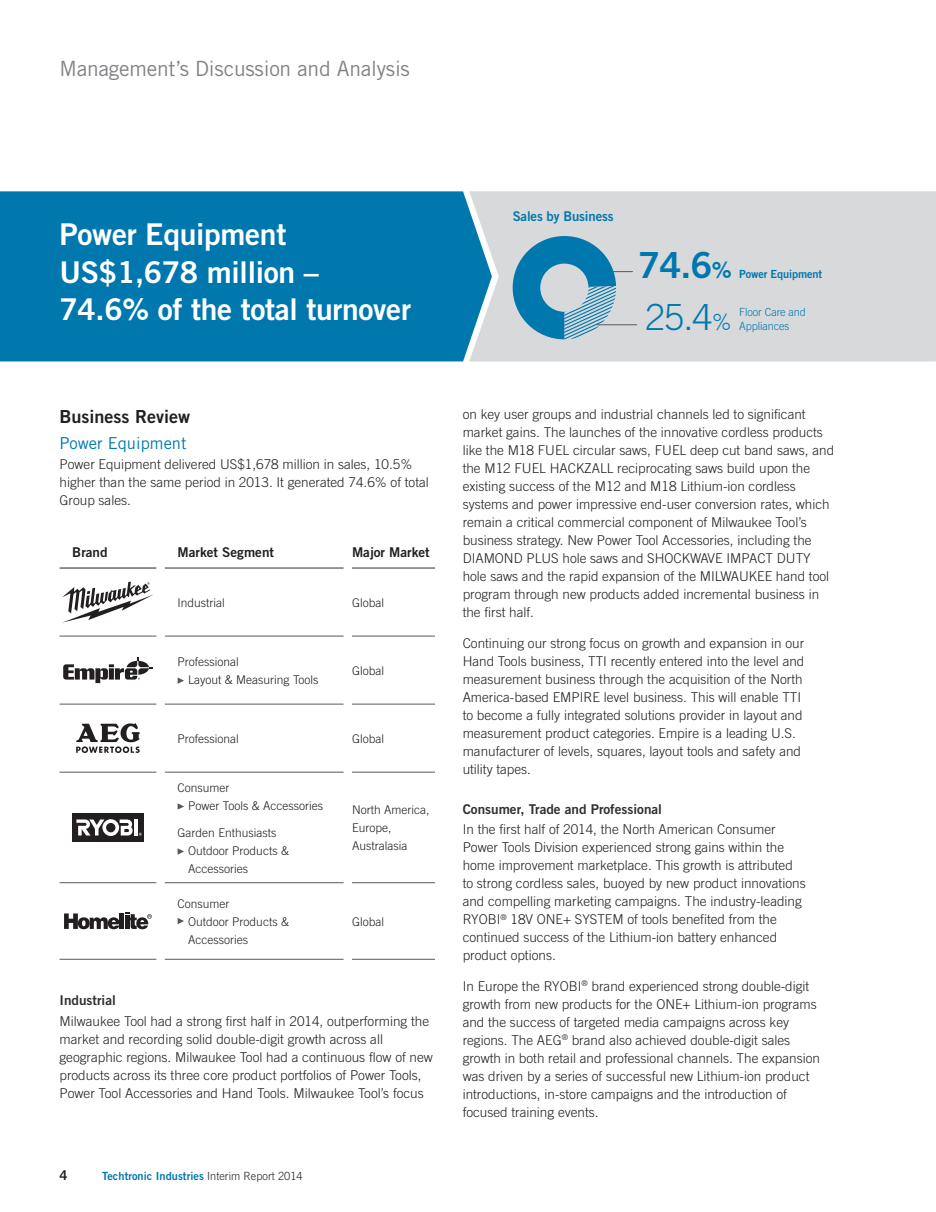
<style>
.page{position:relative;width:936px;height:1212px;background:#fff}
.page>*{position:absolute;margin:0;border:0;box-sizing:border-box;transform-origin:0 0}
.t1{font:300 36px "Trade Gothic";color:#0078ae}
.t2{font:30px/37.5px "Trade Gothic Bold Two";letter-spacing:-.01em;color:#fff}
.t3{font:21px "Trade Gothic";letter-spacing:-.01em;color:#808285}
.t4{font:18px "Trade Gothic Bold Two";color:#231f20}
.t5{font:16.5px "Trade Gothic";color:#0078ae}
.t6{font:300 13.5px/18px "Trade Gothic";color:#231f20}
.t7{font:13.5px "Trade Gothic Bold Two";color:#312f30}
.t8{font:13.5px "Trade Gothic Bold Two";color:#231f20}
.t9{font:13.5px "Trade Gothic Bold Two";letter-spacing:-.01em;color:#0078ae}
.t10{font:300 12px/18px "Trade Gothic";color:#231f20}
.t11{font:11.25px "Trade Gothic Bold Two";letter-spacing:.005em;color:#0078ae}
.t12{font:300 11.25px/14.2px "Trade Gothic";letter-spacing:-.01em;color:#0078ae}
.s1{font-size:36px}
.s2{font-size:22.5px}
.s3{font-family:"Trade Gothic";font-weight:300;color:#231f20}
</style>
<div class="page">
<div style="left:492px;top:191px;width:443px;height:170px;background:#d8d9db"></div>
<div style="left:0;top:191px;width:492px;height:170px;background:#0078ae"></div>
<svg style="left:512px;top:236px;width:120px;height:103px;background:#77adc6"></svg>
<hr style="left:596px;top:324px;width:41px;height:1px;background:#57585a">
<hr style="left:60px;top:567px;width:96px;height:1px;background:#231f20">
<hr style="left:165px;top:567px;width:178px;height:1px;background:#312f30">
<hr style="left:352px;top:567px;width:83px;height:1px;background:#312f30">
<hr style="left:60px;top:636px;width:96px;height:1px;background:#57585a">
<hr style="left:60px;top:704px;width:96px;height:1px;background:#57585a">
<hr style="left:60px;top:772px;width:96px;height:1px;background:#57585a">
<hr style="left:60px;top:882px;width:96px;height:1px;background:#57585a">
<hr style="left:60px;top:959px;width:96px;height:1px;background:#57585a">
<hr style="left:165px;top:636px;width:178px;height:1px;background:#57585a">
<hr style="left:165px;top:704px;width:178px;height:1px;background:#57585a">
<hr style="left:165px;top:772px;width:178px;height:1px;background:#57585a">
<hr style="left:165px;top:882px;width:178px;height:1px;background:#57585a">
<hr style="left:165px;top:959px;width:178px;height:1px;background:#57585a">
<hr style="left:352px;top:636px;width:83px;height:1px;background:#57585a">
<hr style="left:352px;top:704px;width:83px;height:1px;background:#57585a">
<hr style="left:352px;top:772px;width:83px;height:1px;background:#57585a">
<hr style="left:352px;top:882px;width:83px;height:1px;background:#57585a">
<hr style="left:352px;top:959px;width:83px;height:1px;background:#57585a">
<svg style="left:62px;top:582px;width:91px;height:41px"></svg>
<svg style="left:63px;top:657px;width:90px;height:26px"></svg>
<svg style="left:178px;top:677px;width:6px;height:7px"></svg>
<svg style="left:76px;top:723px;width:64px;height:30px"></svg>
<div style="left:72px;top:813px;width:72px;height:28px;background:#231f20"></div>
<svg style="left:76px;top:819px;width:66px;height:17px"></svg>
<svg style="left:178px;top:803px;width:6px;height:7px"></svg>
<svg style="left:178px;top:848px;width:6px;height:7px"></svg>
<svg style="left:64px;top:913px;width:88px;height:16px"></svg>
<svg style="left:178px;top:918px;width:6px;height:6px"></svg>
<h3 class="t3" style="left:60px;top:56px;width:352px">Management’s Discussion and Analysis</h3>
<h2 class="t2" style="left:60px;top:215px;width:353px">Power Equipment<br>US$1,678 million –<br>74.6% of the total turnover</h2>
<p class="t9" style="left:512px;top:208px;width:102px">Sales by Business</p>
<p class="t11" style="left:638px;top:267px;width:185px"><span class="s1">74.6</span><span class="s2">%</span> Power Equipment</p>
<h1 class="t1" style="left:645px;top:296px;width:88px">25.4<span class="s2">%</span></h1>
<p class="t12" style="left:739px;top:305px;width:68px">Floor Care and<br>Appliances</p>
<h3 class="t4" style="left:60px;top:405px;width:132px">Business Review</h3>
<p class="t5" style="left:60px;top:433px;width:128px">Power Equipment</p>
<p class="t6" style="left:60px;top:455px;width:371px">Power Equipment delivered US$1,678 million in sales, 10.5% higher than the same period in 2013. It generated 74.6% of total<br>Group sales.</p>
<p class="t8" style="left:72px;top:544px;width:37px">Brand</p>
<p class="t8" style="left:178px;top:544px;width:98px">Market Segment</p>
<p class="t8" style="left:352px;top:544px;width:79px">Major Market</p>
<p class="t10" style="left:178px;top:593px;width:49px">Industrial</p>
<p class="t10" style="left:352px;top:593px;width:34px">Global</p>
<p class="t10" style="left:188px;top:652px;width:132px;text-indent:-11px">Professional<br>Layout &amp; Measuring Tools</p>
<p class="t10" style="left:352px;top:661px;width:34px">Global</p>
<p class="t10" style="left:178px;top:729px;width:63px">Professional</p>
<p class="t10" style="left:352px;top:729px;width:34px">Global</p>
<p class="t10" style="left:188px;top:778px;width:136px;text-indent:-11px">Consumer<br>Power Tools &amp; Accessories</p>
<p class="t10" style="left:188px;top:823px;width:102px;text-indent:-11px">Garden Enthusiasts<br>Outdoor Products &amp;<br>Accessories</p>
<p class="t10" style="left:352px;top:801px;width:79px">North America,<br>Europe,<br>Australasia</p>
<p class="t10" style="left:188px;top:894px;width:102px;text-indent:-11px">Consumer<br>Outdoor Products &amp;<br>Accessories</p>
<p class="t10" style="left:352px;top:912px;width:34px">Global</p>
<p class="t7" style="left:60px;top:992px;width:58px">Industrial</p>
<p class="t6" style="left:60px;top:1011px;width:375px">Milwaukee Tool had a strong first half in 2014, outperforming the market and recording solid double-digit growth across all geographic regions. Milwaukee Tool had a continuous flow of new products across its three core product portfolios of Power Tools, Power Tool Accessories and Hand Tools. Milwaukee Tool’s focus</p>
<p class="t8" style="left:60px;top:1167px;width:10px">4</p>
<p class="t11" style="left:102px;top:1169px;width:202px">Techtronic Industries <span class="s3">Interim Report 2014</span></p>
<p class="t6" style="left:462px;top:405px;width:373px">on key user groups and industrial channels led to significant market gains. The launches of the innovative cordless products like the M18 FUEL circular saws, FUEL deep cut band saws, and the M12 FUEL HACKZALL reciprocating saws build upon the existing success of the M12 and M18 Lithium-ion cordless systems and power impressive end-user conversion rates, which remain a critical commercial component of Milwaukee Tool’s business strategy. New Power Tool Accessories, including the DIAMOND PLUS hole saws and SHOCKWAVE IMPACT DUTY hole saws and the rapid expansion of the MILWAUKEE hand tool program through new products added incremental business in the first half.</p>
<p class="t6" style="left:462px;top:634px;width:343px">Continuing our strong focus on growth and expansion in our Hand Tools business, TTI recently entered into the level and measurement business through the acquisition of the North America-based EMPIRE level business. This will enable TTI to become a fully integrated solutions provider in layout and measurement product categories. Empire is a leading U.S. manufacturer of levels, squares, layout tools and safety and utility tapes.</p>
<p class="t7" style="left:462px;top:801px;width:201px">Consumer, Trade and Professional</p>
<p class="t6" style="left:462px;top:820px;width:344px">In the first half of 2014, the North American Consumer Power Tools Division experienced strong gains within the home improvement marketplace. This growth is attributed to strong cordless sales, buoyed by new product innovations and compelling marketing campaigns. The industry-leading RYOBI<sup>®</sup> 18V ONE+ SYSTEM of tools benefited from the continued success of the Lithium-ion battery enhanced product options.</p>
<p class="t6" style="left:462px;top:977px;width:359px">In Europe the RYOBI<sup>®</sup> brand experienced strong double-digit growth from new products for the ONE+ Lithium-ion programs and the success of targeted media campaigns across key regions. The AEG<sup>®</sup> brand also achieved double-digit sales growth in both retail and professional channels. The expansion was driven by a series of successful new Lithium-ion product introductions, in-store campaigns and the introduction of focused training events.</p>
</div>
